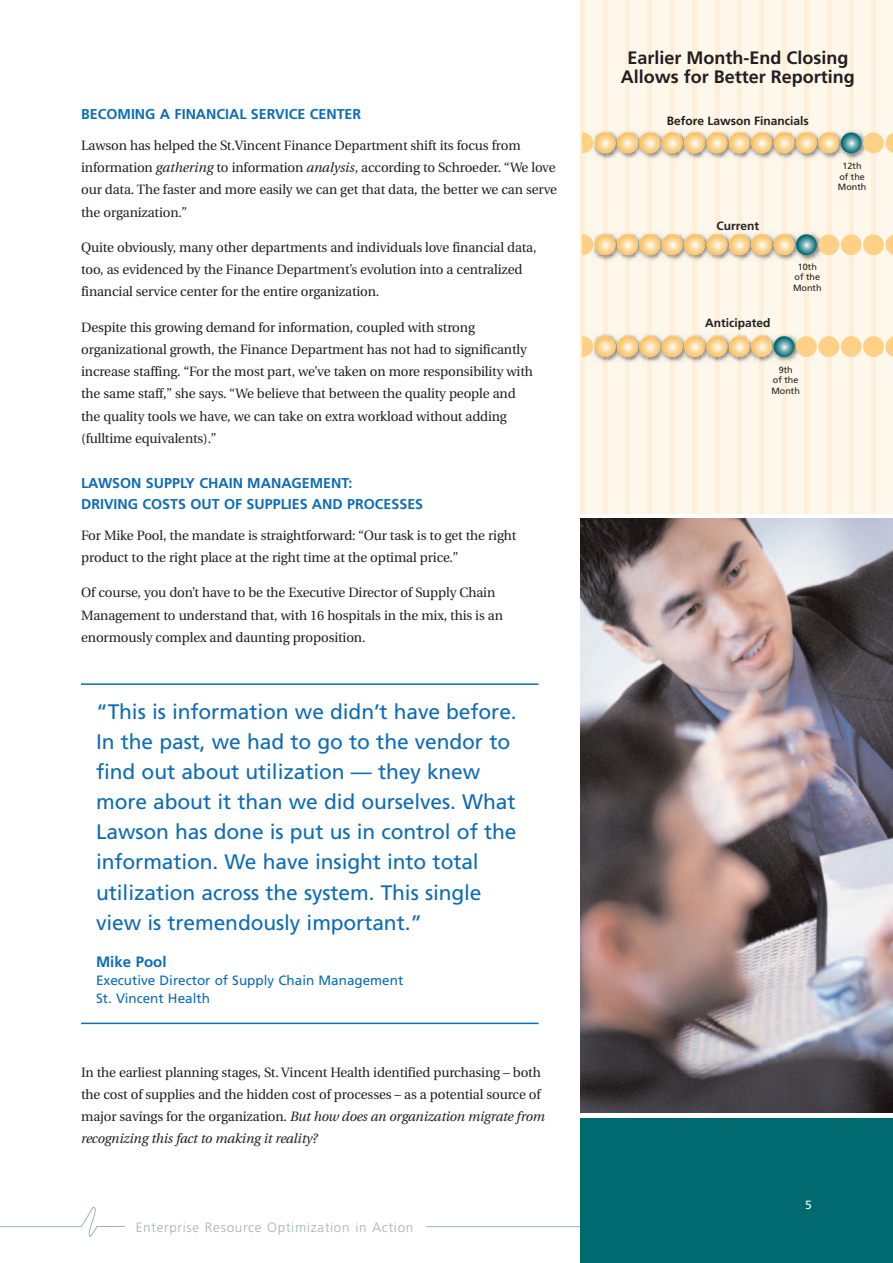
<style>
.page{position:relative;width:893px;height:1263px;background:#fff}
.page>*{position:absolute;margin:0;border:0;box-sizing:border-box;transform-origin:0 0}
.t1{font:21px/30px "Frutiger";letter-spacing:-.005em;color:#0d6cb6}
.t2{font:700 18px/19.5px "Frutiger";color:#231f20;text-align:center}
.t3{font:700 15px "Frutiger";color:#0d6cb6}
.t4{font:700 14.25px/20.9px "Frutiger";color:#0d6cb6}
.t5{font:13.5px/22.2px "Utopia";letter-spacing:-.01em;color:#231f20}
.t6{font:13.5px/18px "Frutiger";color:#0d6cb6}
.t7{font:300 13.5px "Frutiger";letter-spacing:.055em;color:#a2b1bb}
.t8{font:700 12px "Frutiger";color:#231f20}
.t9{font:12px "Frutiger";color:#fff}
.t10{font:9px/10.5px "Frutiger";color:#231f20;text-align:center}
.s1{font-style:italic}
</style>
<div class="page">
<hr style="left:426px;top:1226px;width:467px;height:1px;background:#a2b1bb">
<div style="left:580px;top:1119px;width:313px;height:144px;background:#006a71"></div>
<div style="left:582px;top:0;width:311px;height:514px;background:#fef7ec"></div>
<div style="left:580px;top:0;width:5px;height:514px;background:#fef0d8"></div>
<hr style="left:603px;top:0;width:4px;height:514px;background:#fef0d8">
<div style="left:625px;top:0;width:5px;height:514px;background:#fef0d8"></div>
<hr style="left:648px;top:0;width:4px;height:514px;background:#fef0d8">
<hr style="left:670px;top:0;width:4px;height:514px;background:#fef0d8">
<div style="left:692px;top:0;width:5px;height:514px;background:#fef0d8"></div>
<hr style="left:715px;top:0;width:4px;height:514px;background:#fef0d8">
<div style="left:737px;top:0;width:5px;height:514px;background:#fef0d8"></div>
<hr style="left:760px;top:0;width:4px;height:514px;background:#fef0d8">
<hr style="left:782px;top:0;width:4px;height:514px;background:#fef0d8">
<div style="left:804px;top:0;width:5px;height:514px;background:#fef0d8"></div>
<hr style="left:827px;top:0;width:4px;height:514px;background:#fef0d8">
<div style="left:849px;top:0;width:5px;height:514px;background:#fef0d8"></div>
<div style="left:871px;top:0;width:5px;height:514px;background:#fef0d8"></div>
<svg style="left:582px;top:129px;width:254px;height:32px"></svg>
<img style="left:846px;top:131px;width:22px;height:28px">
<img style="left:849px;top:131px;width:5px;height:28px">
<img style="left:836px;top:132px;width:10px;height:24px">
<img style="left:836px;top:136px;width:3px;height:14px">
<svg style="left:841px;top:133px;width:20px;height:20px"></svg>
<div style="left:863px;top:133px;width:21px;height:20px;background:#fed187;border-radius:50%"></div>
<svg style="left:885px;top:133px;width:8px;height:20px"></svg>
<img style="left:801px;top:233px;width:22px;height:28px">
<img style="left:804px;top:233px;width:5px;height:28px">
<img style="left:794px;top:234px;width:7px;height:24px">
<svg style="left:582px;top:231px;width:212px;height:32px"></svg>
<svg style="left:796px;top:234px;width:21px;height:21px"></svg>
<div style="left:818px;top:234px;width:21px;height:21px;background:#fed187;border-radius:50%"></div>
<div style="left:841px;top:234px;width:20px;height:21px;background:#fed187;border-radius:50%"></div>
<div style="left:863px;top:234px;width:21px;height:21px;background:#fed187;border-radius:50%"></div>
<svg style="left:885px;top:235px;width:8px;height:20px"></svg>
<img style="left:772px;top:333px;width:29px;height:30px">
<img style="left:782px;top:333px;width:4px;height:30px">
<svg style="left:582px;top:332px;width:190px;height:32px"></svg>
<svg style="left:774px;top:336px;width:20px;height:21px"></svg>
<div style="left:796px;top:336px;width:21px;height:21px;background:#fed187;border-radius:50%"></div>
<div style="left:818px;top:336px;width:21px;height:21px;background:#fed187;border-radius:50%"></div>
<div style="left:841px;top:336px;width:20px;height:21px;background:#fed187;border-radius:50%"></div>
<div style="left:863px;top:336px;width:21px;height:21px;background:#fed187;border-radius:50%"></div>
<svg style="left:885px;top:336px;width:8px;height:21px"></svg>
<svg style="left:80px;top:1206px;width:45px;height:31px"></svg>
<hr style="left:0;top:1226px;width:81px;height:1px;background:#a2b1bb">
<img style="left:580px;top:519px;width:313px;height:593px">
<hr style="left:81px;top:683px;width:457px;height:2px;background:#0d6cb6">
<hr style="left:81px;top:1023px;width:457px;height:1px;background:#0d6cb6">
<p class="t4" style="left:81px;top:105px;width:282px">BECOMING A FINANCIAL SERVICE CENTER</p>
<p class="t5" style="left:81px;top:135px;width:477px">Lawson has helped the St.Vincent Finance Department shift its focus from information <span class="s1">gathering</span> to information <span class="s1">analysis</span>, according to Schroeder. “We love our data. The faster and more easily we can get that data, the better we can serve the organization.”</p>
<p class="t5" style="left:81px;top:237px;width:457px">Quite obviously, many other departments and individuals love financial data, too, as evidenced by the Finance Department’s evolution into a centralized financial service center for the entire organization.</p>
<p class="t5" style="left:81px;top:317px;width:453px">Despite this growing demand for information, coupled with strong organizational growth, the Finance Department has not had to significantly increase staffing. “For the most part, we’ve taken on more responsibility with the same staff,” she says. “We believe that between the quality people and the quality tools we have, we can take on extra workload without adding (fulltime equivalents).”</p>
<p class="t4" style="left:81px;top:473px;width:344px">LAWSON SUPPLY CHAIN MANAGEMENT:<br>DRIVING COSTS OUT OF SUPPLIES AND PROCESSES</p>
<p class="t5" style="left:81px;top:525px;width:437px">For Mike Pool, the mandate is straightforward: “Our task is to get the right product to the right place at the right time at the optimal price.”</p>
<p class="t5" style="left:81px;top:583px;width:423px">Of course, you don’t have to be the Executive Director of Supply Chain<br>Management to understand that, with 16 hospitals in the mix, this is an enormously complex and daunting proposition.</p>
<p class="t1" style="left:96px;top:699px;width:422px">“This is information we didn’t have before.<br>In the past, we had to go to the vendor to find out about utilization — they knew more about it than we did ourselves. What Lawson has done is put us in control of the information. We have insight into total utilization across the system. This single view is tremendously important.”</p>
<p class="t3" style="left:96px;top:956px;width:72px">Mike Pool</p>
<p class="t6" style="left:96px;top:973px;width:309px">Executive Director of Supply Chain Management<br>St. Vincent Health</p>
<p class="t5" style="left:81px;top:1062px;width:465px">In the earliest planning stages, St. Vincent Health identified purchasing – both the cost of supplies and the hidden cost of processes – as a potential source of major savings for the organization. <span class="s1">But how does an organization migrate from recognizing this fact to making it reality?</span></p>
<p class="t7" style="left:136px;top:1221px;width:279px">Enterprise Resource Optimization in Action</p>
<h2 class="t2" style="left:621px;top:49px;width:236px">Earlier Month-End Closing<br>Allows for Better Reporting</h2>
<p class="t8" style="left:667px;top:116px;width:143px">Before Lawson Financials</p>
<p class="t8" style="left:717px;top:221px;width:44px">Current</p>
<p class="t8" style="left:705px;top:318px;width:67px">Anticipated</p>
<p class="t10" style="left:793px;top:262px;width:30px">10th of the<br>Month</p>
<p class="t10" style="left:771px;top:365px;width:30px">9th<br>of the<br>Month</p>
<p class="t10" style="left:838px;top:161px;width:30px">12th of the<br>Month</p>
<p class="t9" style="left:805px;top:1200px;width:8px">5</p>
</div>
